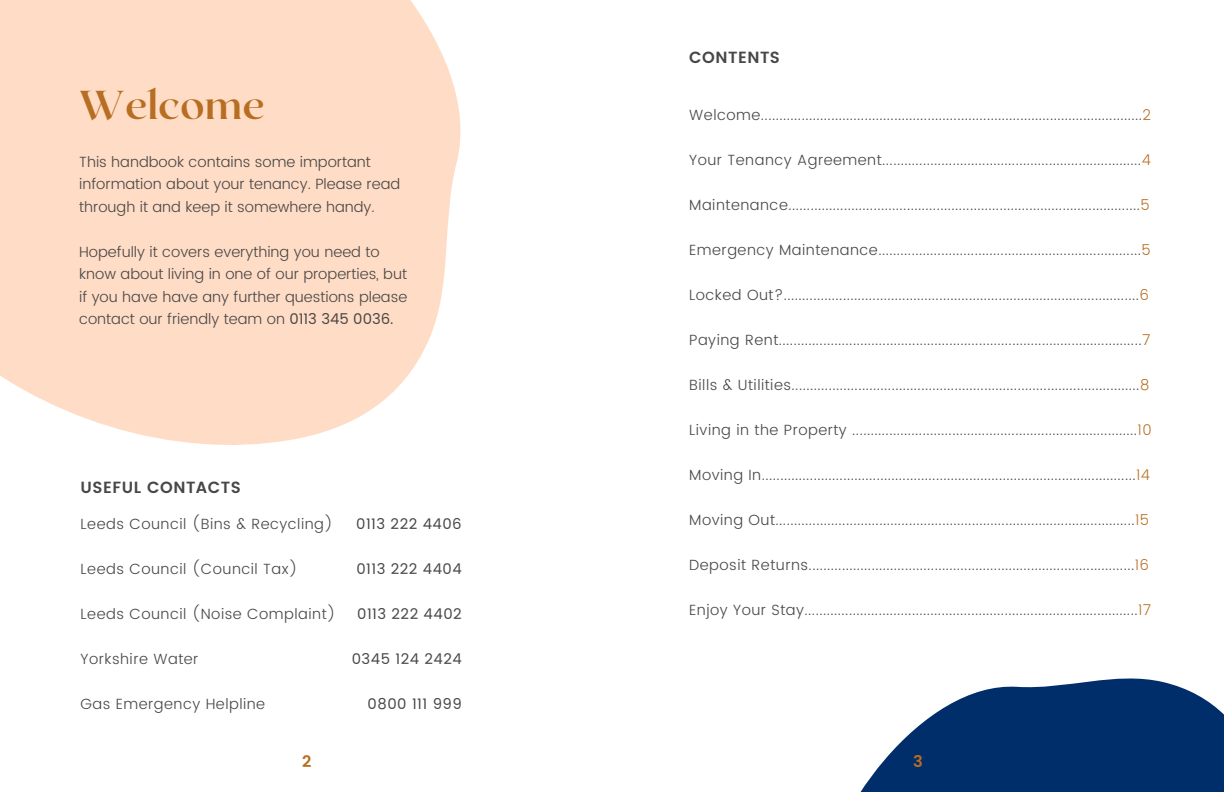
<style>
.page{position:relative;width:1224px;height:792px;background:#fff}
.page>*{position:absolute;margin:0;border:0;box-sizing:border-box;transform-origin:0 0}
.t1{font:700 40.3px "Roxborough CF";color:#b76e22}
.t2{font:600 16.2px "Poppins";letter-spacing:.03em;color:#474747}
.t3{font:600 16.2px "Poppins";color:#b76e22}
.t4{font:300 14.8px "Poppins";letter-spacing:.03em;color:#474747}
.t5{font:300 14.8px/22.5px "Poppins";color:#474747}
.t6{font:14.8px "Poppins";letter-spacing:.035em;color:#474747}
.s1{font-weight:400}
.s2{color:#b76e22}
</style>
<div class="page">
<svg style="left:0;top:0;width:461px;height:445px;background:#ffdfca"></svg>
<svg style="left:860px;top:678px;width:364px;height:114px;fill:#002e6b"></svg>
<h1 class="t1" style="left:79px;top:79px;width:187px">Welcome</h1>
<p class="t5" style="left:79px;top:151px;width:323px">This handbook contains some important information about your tenancy. Please read through it and keep it somewhere handy.</p>
<p class="t5" style="left:79px;top:241px;width:330px">Hopefully it covers everything you need to know about living in one of our properties, but if you have have any further questions please contact our friendly team on <span class="s1">0113 345 0036.</span></p>
<p class="t2" style="left:81px;top:478px;width:162px">USEFUL CONTACTS</p>
<p class="t4" style="left:81px;top:515px;width:254px">Leeds Council (Bins &amp; Recycling)</p>
<p class="t4" style="left:81px;top:560px;width:218px">Leeds Council (Council Tax)</p>
<p class="t4" style="left:81px;top:605px;width:257px">Leeds Council (Noise Complaint)</p>
<p class="t4" style="left:81px;top:650px;width:119px">Yorkshire Water</p>
<p class="t4" style="left:81px;top:696px;width:186px">Gas Emergency Helpline</p>
<p class="t6" style="left:356px;top:516px;width:107px">0113 222 4406</p>
<p class="t6" style="left:356px;top:561px;width:107px">0113 222 4404</p>
<p class="t6" style="left:357px;top:606px;width:106px">0113 222 4402</p>
<p class="t6" style="left:352px;top:651px;width:111px">0345 124 2424</p>
<p class="t6" style="left:368px;top:696px;width:96px">0800 111 999</p>
<p class="t2" style="left:689px;top:48px;width:92px">CONTENTS</p>
<p class="t4" style="left:689px;top:106px;width:463px">Welcome.......................................................................................................<span class="s2">2</span></p>
<p class="t4" style="left:689px;top:151px;width:463px">Your Tenancy Agreement......................................................................<span class="s2">4</span></p>
<p class="t4" style="left:689px;top:196px;width:462px">Maintenance...............................................................................................<span class="s2">5</span></p>
<p class="t4" style="left:689px;top:241px;width:463px">Emergency Maintenance.......................................................................<span class="s2">5</span></p>
<p class="t4" style="left:689px;top:286px;width:461px">Locked Out?................................................................................................<span class="s2">6</span></p>
<p class="t4" style="left:689px;top:331px;width:463px">Paying Rent..................................................................................................<span class="s2">7</span></p>
<p class="t4" style="left:689px;top:376px;width:462px">Bills &amp; Utilities..............................................................................................<span class="s2">8</span></p>
<p class="t4" style="left:689px;top:421px;width:464px">Living in the Property .............................................................................<span class="s2">10</span></p>
<p class="t4" style="left:689px;top:466px;width:462px">Moving In.....................................................................................................<span class="s2">14</span></p>
<p class="t4" style="left:689px;top:511px;width:461px">Moving Out.................................................................................................<span class="s2">15</span></p>
<p class="t4" style="left:689px;top:556px;width:461px">Deposit Returns........................................................................................<span class="s2">16</span></p>
<p class="t4" style="left:689px;top:601px;width:463px">Enjoy Your Stay..........................................................................................<span class="s2">17</span></p>
<p class="t3" style="left:302px;top:752px;width:11px">2</p>
<p class="t3" style="left:913px;top:752px;width:11px">3</p>
</div>
